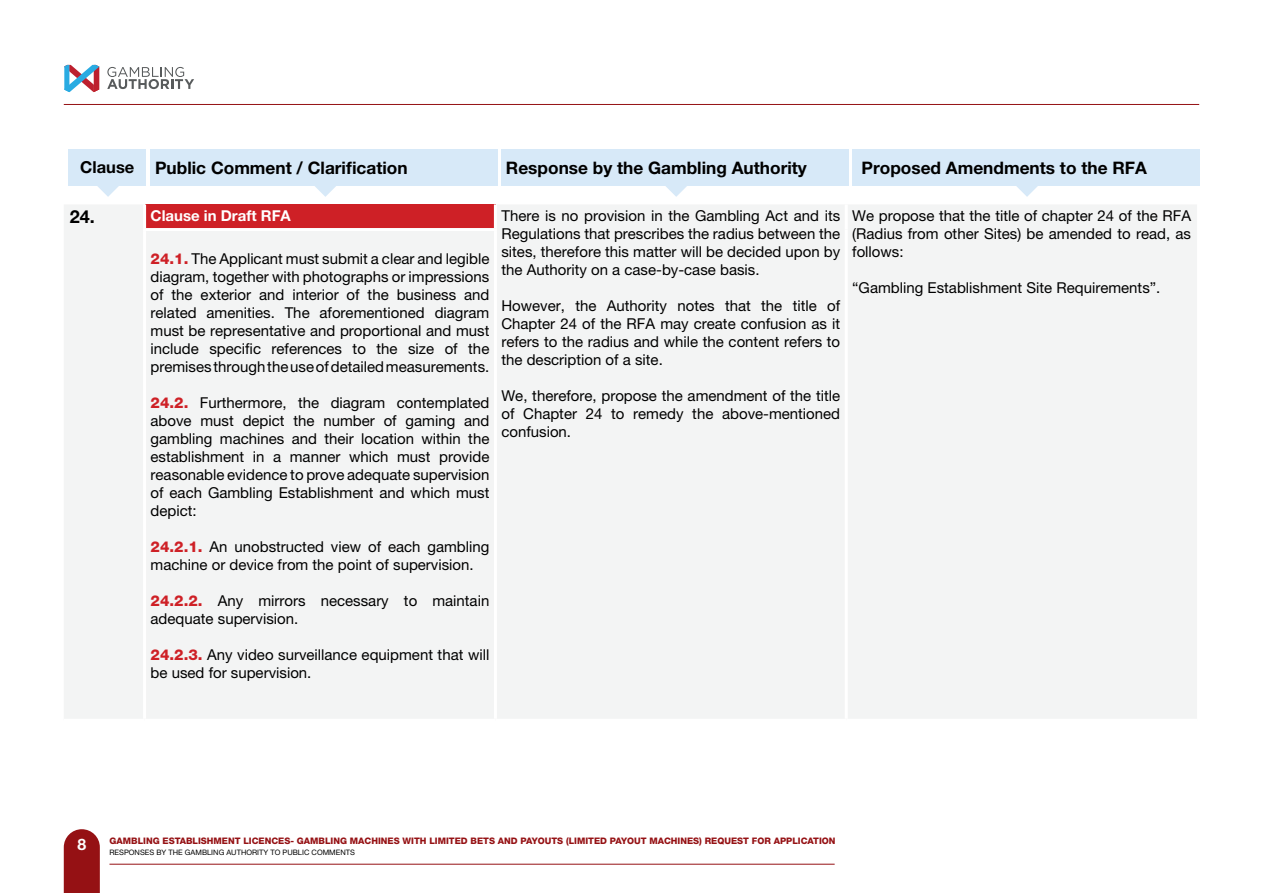
<style>
.page{position:relative;width:1263px;height:893px;background:#fff}
.page>*{position:absolute;margin:0;border:0;box-sizing:border-box;transform-origin:0 0}
.t1{font:700 18px "Helvetica Neue LT Pro";color:#000}
.t2{font:700 17.25px "Helvetica Neue LT Pro";color:#000}
.t3{font:700 15.75px "Helvetica Neue LT Pro";color:#fff}
.t4{font:15px/18px "Helvetica Neue LT Pro";color:#000;text-align:justify}
.t5{font:700 15px "Helvetica Neue LT Pro";color:#fff}
.t6{font:800 9px "Helvetica Neue LT Pro";color:#951114}
.t7{font:7.5px "Helvetica Neue LT Pro";color:#000}
.s1{font-size:16.5px}
.s2{font-weight:800;color:#ce2026}
</style>
<div class="page">
<hr style="left:64px;top:104px;width:1135px;height:1px;background:#951114">
<img style="left:69px;top:65px;width:25px;height:27px">
<img style="left:64px;top:65px;width:5px;height:27px">
<img style="left:94px;top:65px;width:5px;height:27px">
<svg style="left:107px;top:67px;width:87px;height:22px"></svg>
<svg style="left:64px;top:829px;width:36px;height:64px;background:#9c2023"></svg>
<hr style="left:109px;top:864px;width:726px;height:1px;background:#951114">
<div style="left:68px;top:149px;width:78px;height:37px;background:#d7e9f8"></div>
<svg style="left:97px;top:186px;width:22px;height:11px"></svg>
<div style="left:150px;top:149px;width:347px;height:37px;background:#d7e9f8"></div>
<svg style="left:315px;top:186px;width:21px;height:11px"></svg>
<div style="left:501px;top:149px;width:347px;height:37px;background:#d7e9f8"></div>
<svg style="left:666px;top:186px;width:21px;height:11px"></svg>
<div style="left:852px;top:149px;width:347px;height:37px;background:#d7e9f8"></div>
<svg style="left:1016px;top:186px;width:22px;height:11px"></svg>
<div style="left:64px;top:205px;width:1133px;height:513px;background:#f3f4f4"></div>
<div style="left:145px;top:204px;width:350px;height:26px;background:#ce2026"></div>
<hr style="left:143px;top:204px;width:3px;height:24px;background:#fff">
<hr style="left:494px;top:204px;width:3px;height:24px;background:#fff">
<hr style="left:845px;top:204px;width:3px;height:26px;background:#fff">
<hr style="left:845px;top:230px;width:3px;height:489px;background:#fff">
<hr style="left:143px;top:228px;width:354px;height:3px;background:#fff">
<hr style="left:143px;top:231px;width:3px;height:488px;background:#fff">
<hr style="left:494px;top:231px;width:3px;height:488px;background:#fff">
<p class="t2" style="left:80px;top:157px;width:329px"><span class="s1">Clause</span> Public Comment / Clarification</p>
<p class="t2" style="left:506px;top:157px;width:302px">Response by the Gambling Authority</p>
<p class="t2" style="left:861px;top:157px;width:287px">Proposed Amendments to the RFA</p>
<p class="t1" style="left:70px;top:206px;width:27px">24.</p>
<p class="t5" style="left:151px;top:207px;width:142px">Clause in Draft RFA</p>
<p class="t4" style="left:501px;top:207px;width:340px">There is no provision in the Gambling Act and its Regulations that prescribes the radius between the sites, therefore this matter will be decided upon by the Authority on a case-by-case basis.</p>
<p class="t4" style="left:501px;top:297px;width:340px">However, the Authority notes that the title of Chapter 24 of the RFA may create confusion as it refers to the radius and while the content refers to the description of a site.</p>
<p class="t4" style="left:501px;top:387px;width:340px">We, therefore, propose the amendment of the title of Chapter 24 to remedy the above-mentioned confusion.</p>
<p class="t4" style="left:852px;top:207px;width:340px">We propose that the title of chapter 24 of the RFA (Radius from other Sites) be amended to read, as follows:</p>
<p class="t4" style="left:852px;top:279px;width:310px">“Gambling Establishment Site Requirements”.</p>
<p class="t4" style="left:151px;top:250px;width:340px"><span class="s2">24.1.</span> The Applicant must submit a clear and legible diagram, together with photographs or impressions of the exterior and interior of the business and related amenities. The aforementioned diagram must be representative and proportional and must include specific references to the size of the premises through the use of detailed measurements.</p>
<p class="t4" style="left:151px;top:394px;width:340px"><span class="s2">24.2.</span> Furthermore, the diagram contemplated above must depict the number of gaming and gambling machines and their location within the establishment in a manner which must provide reasonable evidence to prove adequate supervision of each Gambling Establishment and which must depict:</p>
<p class="t4" style="left:151px;top:538px;width:340px"><span class="s2">24.2.1.</span> An unobstructed view of each gambling machine or device from the point of supervision.</p>
<p class="t4" style="left:151px;top:592px;width:340px"><span class="s2">24.2.2.</span> Any mirrors necessary to maintain adequate supervision.</p>
<p class="t4" style="left:151px;top:646px;width:340px"><span class="s2">24.2.3.</span> Any video surveillance equipment that will be used for supervision.</p>
<p class="t3" style="left:77px;top:835px;width:10px">8</p>
<p class="t6" style="left:109px;top:836px;width:727px">GAMBLING ESTABLISHMENT LICENCES- GAMBLING MACHINES WITH LIMITED BETS AND PAYOUTS (LIMITED PAYOUT MACHINES) REQUEST FOR APPLICATION</p>
<p class="t7" style="left:109px;top:847px;width:247px">RESPONSES BY THE GAMBLING AUTHORITY TO PUBLIC COMMENTS</p>
</div>
